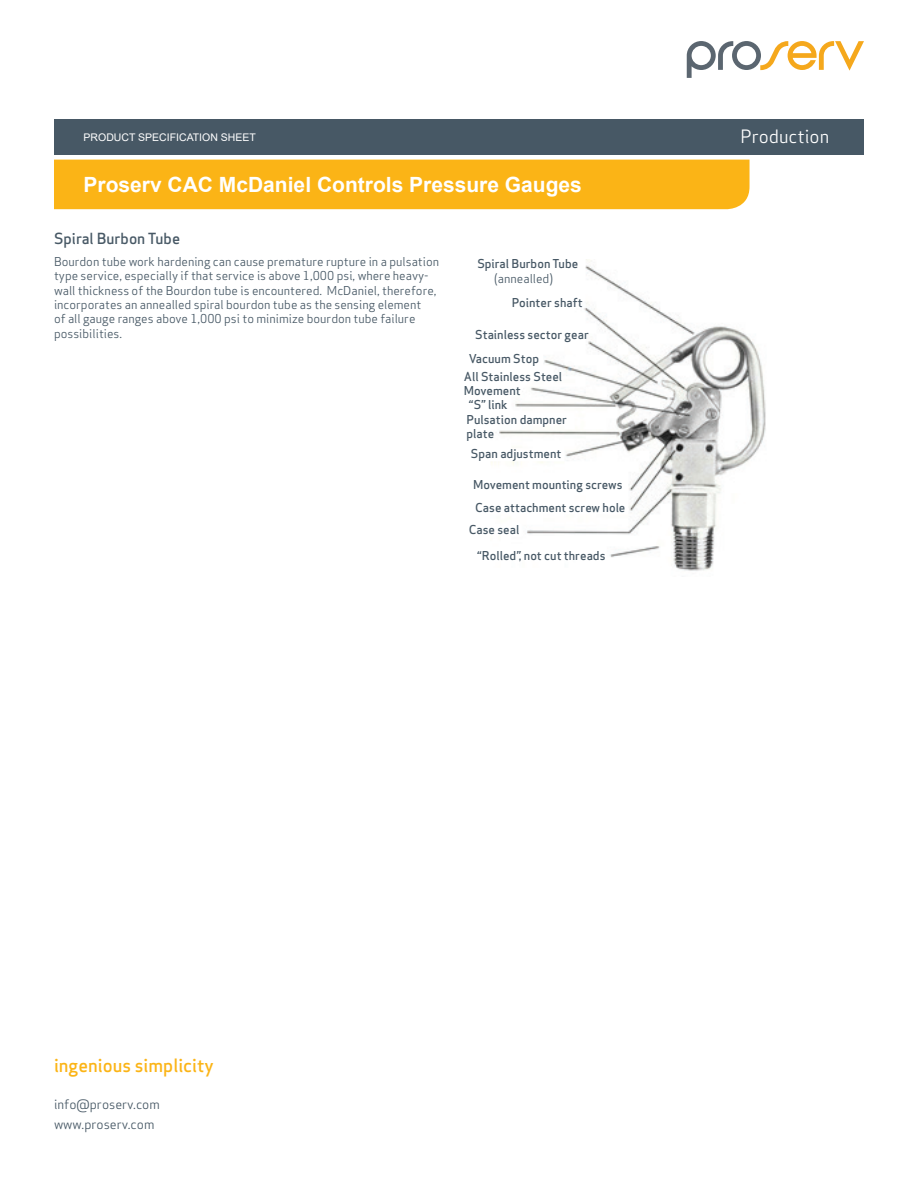
<style>
.page{position:relative;width:918px;height:1188px;background:#fff}
.page>*{position:absolute;margin:0;border:0;box-sizing:border-box;transform-origin:0 0}
.t1{font:700 21px "Arial";color:#fff}
.t2{font:500 18px "Apex Sans";color:#fbb416}
.t3{font:18px "Apex Sans";color:#fff}
.t4{font:500 15px "Apex Sans";color:#475865}
.t5{font:12.75px/19.5px "Apex Sans";color:#475865}
.t6{font:12px/14.4px "Apex Sans";color:#475865}
.t7{font:500 12px/23.7px "Apex Sans";color:#475865}
.t8{font:10.5px "Arial";color:#fff}
</style>
<div class="page">
<div style="left:54px;top:119px;width:810px;height:35px;background:#475865"></div>
<svg style="left:687px;top:41px;width:177px;height:37px"></svg>
<div style="left:54px;top:160px;width:696px;height:49px;background:#fbb416"></div>
<img style="left:491px;top:259px;width:275px;height:312px">
<p class="t8" style="left:84px;top:130px;width:174px">PRODUCT SPECIFICATION SHEET</p>
<h1 class="t1" style="left:84px;top:170px;width:500px">Proserv CAC McDaniel Controls Pressure Gauges</h1>
<p class="t4" style="left:54px;top:225px;width:128px">Spiral Burbon Tube</p>
<p class="t6" style="left:54px;top:253px;width:387px">Bourdon tube work hardening can cause premature rupture in a pulsation type service, especially if that service is above 1,000 psi, where heavy&shy;wall thickness of the Bourdon tube is encountered. McDaniel, therefore, incorporates an annealled spiral bourdon tube as the sensing element<br>of all gauge ranges above 1,000 psi to minimize bourdon tube failure possibilities.</p>
<p class="t7" style="left:477px;top:250px;width:102px">Spiral Burbon Tube</p>
<p class="t6" style="left:494px;top:270px;width:60px">(annealled)</p>
<p class="t7" style="left:512px;top:289px;width:72px">Pointer shaft</p>
<p class="t7" style="left:469px;top:322px;width:122px;text-indent:6px">Stainless sector gear<br>Vacuum Stop</p>
<p class="t7" style="left:464px;top:363px;width:100px">All Stainless Steel</p>
<p class="t7" style="left:464px;top:377px;width:58px">Movement</p>
<p class="t7" style="left:469px;top:391px;width:40px">“S” link</p>
<p class="t7" style="left:467px;top:411px;width:102px;line-height:14.4px">Pulsation dampner plate</p>
<p class="t7" style="left:471px;top:441px;width:92px">Span adjustment</p>
<p class="t7" style="left:473px;top:472px;width:154px;line-height:23.2px">Movement mounting screws<br>Case attachment screw hole</p>
<p class="t7" style="left:477px;top:515px;width:130px;line-height:26px;text-indent:-9px">Case seal<br>“Rolled”, not cut threads</p>
<h2 class="t3" style="left:741px;top:122px;width:90px">Production</h2>
<h2 class="t2" style="left:54px;top:1049px;width:161px">ingenious simplicity</h2>
<p class="t5" style="left:54px;top:1094px;width:107px">info@proserv.com www.proserv.com</p>
</div>
